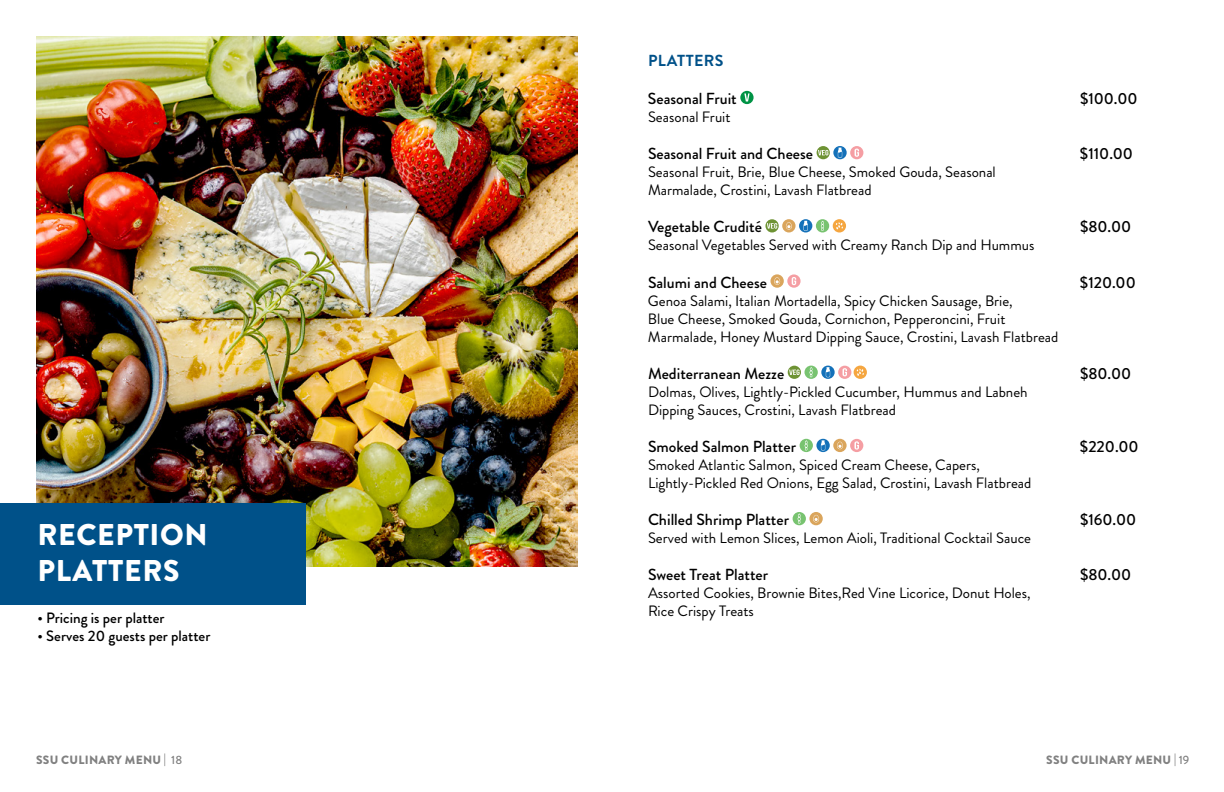
<style>
.page{position:relative;width:1224px;height:792px;background:#fff}
.page>*{position:absolute;margin:0;border:0;box-sizing:border-box;transform-origin:0 0}
.t1{font:900 30px/36px "Brandon Grotesque";letter-spacing:.02em;color:#fff}
.t2{font:500 16px "Brandon Grotesque";color:#000}
.t3{font:700 16px "Brandon Grotesque";letter-spacing:.02em;color:#005189}
.t4{font:15px/18px "Brandon Grotesque";color:#000}
.t5{font:500 15px "Brandon Grotesque";color:#000}
.t6{font:900 12px "Brandon Grotesque";letter-spacing:.02em;color:#000}
.s1{font-weight:500}
</style>
<div class="page">
<img style="left:36px;top:36px;width:541px;height:530px">
<svg style="left:740px;top:91px;width:14px;height:13px"></svg>
<svg style="left:744px;top:93px;width:6px;height:8px"></svg>
<svg style="left:817px;top:146px;width:13px;height:13px"></svg>
<svg style="left:818px;top:150px;width:10px;height:5px"></svg>
<svg style="left:833px;top:146px;width:14px;height:13px"></svg>
<svg style="left:838px;top:148px;width:4px;height:10px"></svg>
<svg style="left:850px;top:146px;width:13px;height:13px"></svg>
<svg style="left:855px;top:149px;width:4px;height:8px"></svg>
<svg style="left:765px;top:219px;width:14px;height:13px"></svg>
<svg style="left:767px;top:223px;width:10px;height:6px"></svg>
<div style="left:782px;top:219px;width:14px;height:13px;background:#daa55c;border-radius:50%"></div>
<svg style="left:786px;top:222px;width:6px;height:8px"></svg>
<svg style="left:799px;top:219px;width:13px;height:13px"></svg>
<svg style="left:804px;top:221px;width:4px;height:10px"></svg>
<div style="left:816px;top:219px;width:13px;height:13px;background:#78c370;border-radius:50%"></div>
<svg style="left:821px;top:221px;width:3px;height:10px"></svg>
<div style="left:833px;top:219px;width:13px;height:13px;background:#f5a640;border-radius:50%"></div>
<svg style="left:836px;top:222px;width:7px;height:7px"></svg>
<svg style="left:770px;top:274px;width:14px;height:14px"></svg>
<svg style="left:774px;top:277px;width:6px;height:8px"></svg>
<svg style="left:787px;top:274px;width:14px;height:14px"></svg>
<svg style="left:792px;top:277px;width:4px;height:8px"></svg>
<svg style="left:788px;top:366px;width:13px;height:13px"></svg>
<svg style="left:789px;top:370px;width:11px;height:5px"></svg>
<div style="left:804px;top:366px;width:14px;height:13px;background:#78c370;border-radius:50%"></div>
<svg style="left:809px;top:367px;width:4px;height:11px"></svg>
<svg style="left:821px;top:366px;width:14px;height:13px"></svg>
<svg style="left:826px;top:367px;width:4px;height:10px"></svg>
<svg style="left:838px;top:366px;width:13px;height:13px"></svg>
<svg style="left:843px;top:368px;width:4px;height:8px"></svg>
<div style="left:854px;top:366px;width:13px;height:13px;background:#f5a640;border-radius:50%"></div>
<svg style="left:857px;top:369px;width:7px;height:7px"></svg>
<div style="left:800px;top:439px;width:13px;height:13px;background:#78c370;border-radius:50%"></div>
<svg style="left:804px;top:440px;width:4px;height:11px"></svg>
<svg style="left:816px;top:439px;width:14px;height:13px"></svg>
<svg style="left:821px;top:440px;width:4px;height:10px"></svg>
<div style="left:833px;top:439px;width:14px;height:13px;background:#daa55c;border-radius:50%"></div>
<svg style="left:837px;top:442px;width:6px;height:7px"></svg>
<div style="left:850px;top:439px;width:13px;height:13px;background:#f59ea3;border-radius:50%"></div>
<svg style="left:854px;top:441px;width:5px;height:9px"></svg>
<div style="left:793px;top:512px;width:13px;height:13px;background:#78c370;border-radius:50%"></div>
<svg style="left:797px;top:514px;width:4px;height:10px"></svg>
<div style="left:809px;top:512px;width:14px;height:13px;background:#daa55c;border-radius:50%"></div>
<svg style="left:813px;top:515px;width:6px;height:7px"></svg>
<div style="left:0;top:503px;width:306px;height:101px;background:#005189"></div>
<h1 class="t1" style="left:38px;top:517px;width:171px">RECEPTION<br>PLATTERS</h1>
<p class="t5" style="left:37px;top:608px;width:129px">• Pricing is per platter</p>
<p class="t5" style="left:37px;top:626px;width:175px">• Serves 20 guests per platter</p>
<p class="t3" style="left:648px;top:49px;width:77px">PLATTERS</p>
<p class="t2" style="left:648px;top:88px;width:90px">Seasonal Fruit</p>
<p class="t2" style="left:1080px;top:88px;width:59px">$100.00</p>
<p class="t4" style="left:648px;top:108px;width:84px">Seasonal Fruit</p>
<p class="t2" style="left:648px;top:143px;width:167px">Seasonal Fruit and Cheese</p>
<p class="t2" style="left:1080px;top:143px;width:54px">$110.00</p>
<p class="t4" style="left:648px;top:163px;width:349px">Seasonal Fruit, Brie, Blue Cheese, Smoked Gouda, Seasonal<br>Marmalade, Crostini, Lavash Flatbread</p>
<p class="t2" style="left:648px;top:216px;width:115px">Vegetable Crudité</p>
<p class="t2" style="left:1080px;top:216px;width:53px">$80.00</p>
<p class="t4" style="left:648px;top:237px;width:388px">Seasonal Vegetables Served with Creamy Ranch Dip and Hummus</p>
<p class="t2" style="left:648px;top:271px;width:120px">Salumi and Cheese</p>
<p class="t2" style="left:1080px;top:271px;width:57px">$120.00</p>
<p class="t4" style="left:648px;top:292px;width:412px">Genoa Salami, Italian Mortadella, Spicy Chicken Sausage, Brie,<br>Blue Cheese, Smoked Gouda, Cornichon, Pepperoncini, Fruit<br>Marmalade, Honey Mustard Dipping Sauce, Crostini, Lavash Flatbread</p>
<p class="t2" style="left:648px;top:362px;width:138px">Mediterranean Mezze</p>
<p class="t2" style="left:1080px;top:362px;width:53px">$80.00</p>
<p class="t4" style="left:648px;top:383px;width:381px">Dolmas, Olives, Lightly-Pickled Cucumber, Hummus and Labneh<br>Dipping Sauces, Crostini, Lavash Flatbread</p>
<p class="t2" style="left:648px;top:436px;width:150px">Smoked Salmon Platter</p>
<p class="t2" style="left:1080px;top:436px;width:60px">$220.00</p>
<p class="t4" style="left:648px;top:456px;width:385px">Smoked Atlantic Salmon, Spiced Cream Cheese, Capers,<br>Lightly-Pickled Red Onions, Egg Salad, Crostini, Lavash Flatbread</p>
<p class="t2" style="left:648px;top:509px;width:143px">Chilled Shrimp Platter</p>
<p class="t2" style="left:1080px;top:509px;width:58px">$160.00</p>
<p class="t4" style="left:648px;top:529px;width:385px">Served with Lemon Slices, Lemon Aioli, Traditional Cocktail Sauce</p>
<p class="t2" style="left:648px;top:564px;width:122px">Sweet Treat Platter</p>
<p class="t2" style="left:1080px;top:564px;width:53px">$80.00</p>
<p class="t4" style="left:648px;top:585px;width:384px">Assorted Cookies, Brownie Bites,Red Vine Licorice, Donut Holes,<br>Rice Crispy Treats</p>
<p class="t6" style="left:36px;top:752px;width:148px">SSU CULINARY MENU | <span class="s1">18</span></p>
<p class="t6" style="left:1046px;top:752px;width:145px">SSU CULINARY MENU | <span class="s1">19</span></p>
</div>
